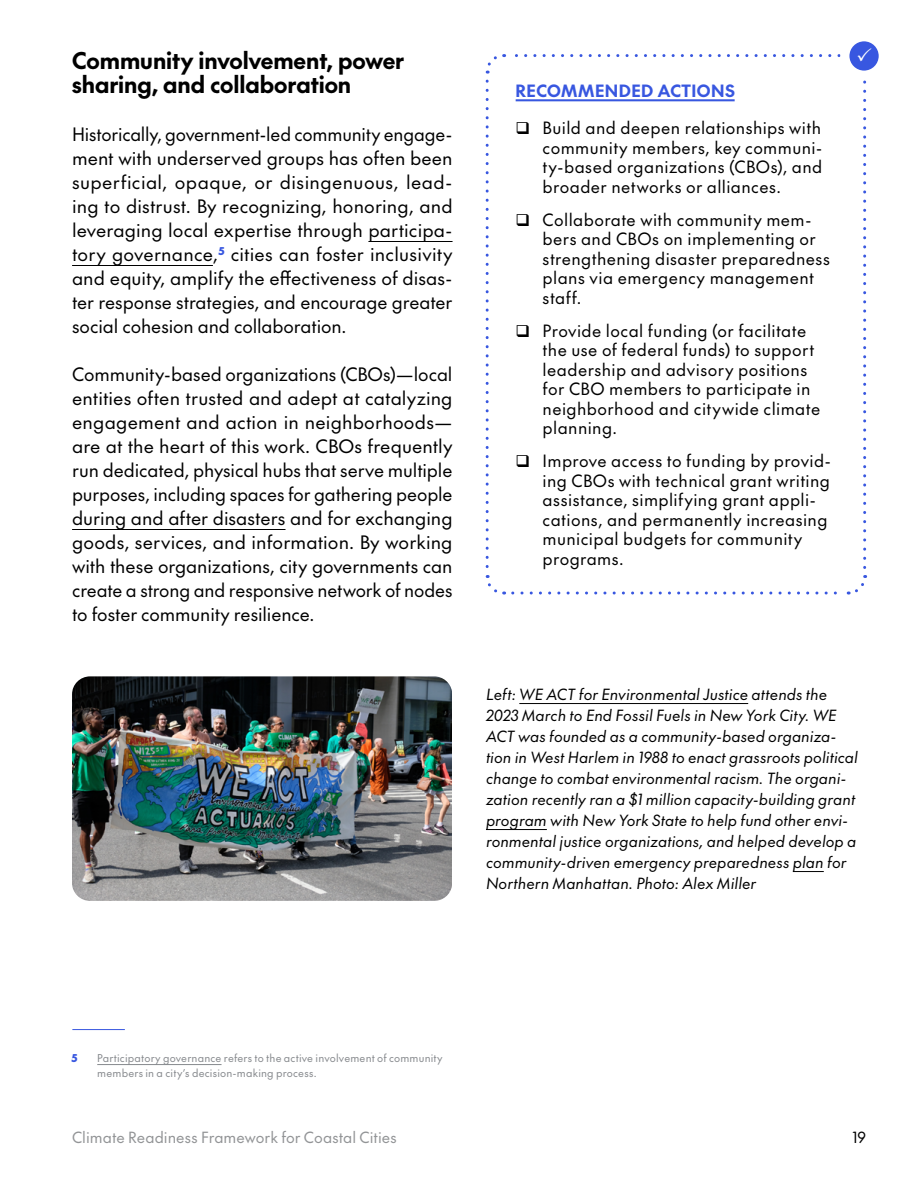
<style>
.page{position:relative;width:918px;height:1188px;background:#fff}
.page>*{position:absolute;margin:0;border:0;box-sizing:border-box;transform-origin:0 0}
.t1{font:700 22.5px/24px "The Future";color:#000}
.t2{font:18px/24px "The Future";letter-spacing:-.005em;color:#000;text-align:justify}
.t3{font:16.5px/19.5px "The Future";letter-spacing:.025em;color:#000}
.t4{font:700 16.5px "The Future";letter-spacing:.025em;color:#3857e0}
.t5{font:italic 15px/21px "The Future";letter-spacing:.005em;color:#000}
.t6{font:15px "The Future";letter-spacing:.005em;color:#929496}
.t7{font:15px "The Future";color:#000}
.t8{font:10.5px/15px "The Future";letter-spacing:.02em;color:#86898d}
.t9{font:900 10.5px "The Future";color:#3857e0}
</style>
<div class="page">
<hr style="left:516px;top:99px;width:219px;height:2px;background:#3857e0">
<svg style="left:485px;top:81px;width:20px;height:514px"></svg>
<svg style="left:513px;top:575px;width:355px;height:20px"></svg>
<svg style="left:485px;top:54px;width:354px;height:20px"></svg>
<hr style="left:368px;top:241px;width:85px;height:1px;background:#000">
<hr style="left:72px;top:265px;width:141px;height:1px;background:#000">
<hr style="left:72px;top:529px;width:214px;height:1px;background:#000">
<hr style="left:97px;top:1064px;width:125px;height:1px;background:#86898d">
<hr style="left:519px;top:703px;width:229px;height:1px;background:#000">
<hr style="left:486px;top:829px;width:61px;height:1px;background:#000">
<hr style="left:793px;top:871px;width:31px;height:1px;background:#000">
<svg style="left:845px;top:37px;width:38px;height:38px"></svg>
<div style="left:840px;top:32px;width:48px;height:48px;border:9px solid #fff;border-radius:50%"></div>
<hr style="left:72px;top:1029px;width:53px;height:1px;background:#3857e0">
<img style="left:72px;top:676px;width:380px;height:225px">
<svg style="left:848px;top:48px;width:23px;height:520px"></svg>
<p class="t1" style="left:72px;top:48px;width:334px">Community involvement, power sharing, and collaboration</p>
<p class="t2" style="left:72px;top:122px;width:382px">Historically, government-led community engage&shy;ment with underserved groups has often been superficial, opaque, or disingenuous, lead&shy;ing to distrust. By recognizing, honoring, and leveraging local expertise through participa&shy;tory governance,<sup>5</sup> cities can foster inclusivity and equity, amplify the effectiveness of disas&shy;ter response strategies, and encourage greater social cohesion and collaboration.</p>
<p class="t2" style="left:72px;top:362px;width:382px">Community-based organizations (CBOs)—local entities often trusted and adept at catalyzing engagement and action in neighborhoods— are at the heart of this work. CBOs frequently run dedicated, physical hubs that serve multiple purposes, including spaces for gathering people during and after disasters and for exchanging goods, services, and information. By working with these organizations, city governments can create a strong and responsive network of nodes to foster community resilience.</p>
<p class="t4" style="left:516px;top:78px;width:221px">RECOMMENDED ACTIONS</p>
<p class="t3" style="left:543px;top:118px;width:281px;text-align:justify">Build and deepen relationships with community members, key communi&shy;ty-based organizations (CBOs), and broader networks or alliances.</p>
<p class="t3" style="left:543px;top:209px;width:289px">Collaborate with community mem&shy;bers and CBOs on implementing or strengthening disaster preparedness plans via emergency management staff.</p>
<p class="t3" style="left:543px;top:320px;width:279px">Provide local funding (or facilitate the use of federal funds) to support leadership and advisory positions for CBO members to participate in neighborhood and citywide climate planning.</p>
<p class="t3" style="left:543px;top:451px;width:290px">Improve access to funding by provid&shy;ing CBOs with technical grant writing assistance, simplifying grant appli&shy;cations, and permanently increasing municipal budgets for community programs.</p>
<p class="t5" style="left:486px;top:683px;width:373px">Left: WE ACT for Environmental Justice attends the 2023 March to End Fossil Fuels in New York City. WE ACT was founded as a community-based organiza&shy;tion in West Harlem in 1988 to enact grassroots political change to combat environmental racism. The organi&shy;zation recently ran a $1 million capacity-building grant program with New York State to help fund other envi&shy;ronmental justice organizations, and helped develop a community-driven emergency preparedness plan for Northern Manhattan. Photo: Alex Miller</p>
<p class="t9" style="left:72px;top:1050px;width:7px">5</p>
<p class="t8" style="left:97px;top:1050px;width:347px">Participatory governance refers to the active involvement of community members in a city’s decision-making process.</p>
<p class="t6" style="left:72px;top:1127px;width:326px">Climate Readiness Framework for Coastal Cities</p>
<p class="t7" style="left:852px;top:1127px;width:15px">19</p>
</div>
